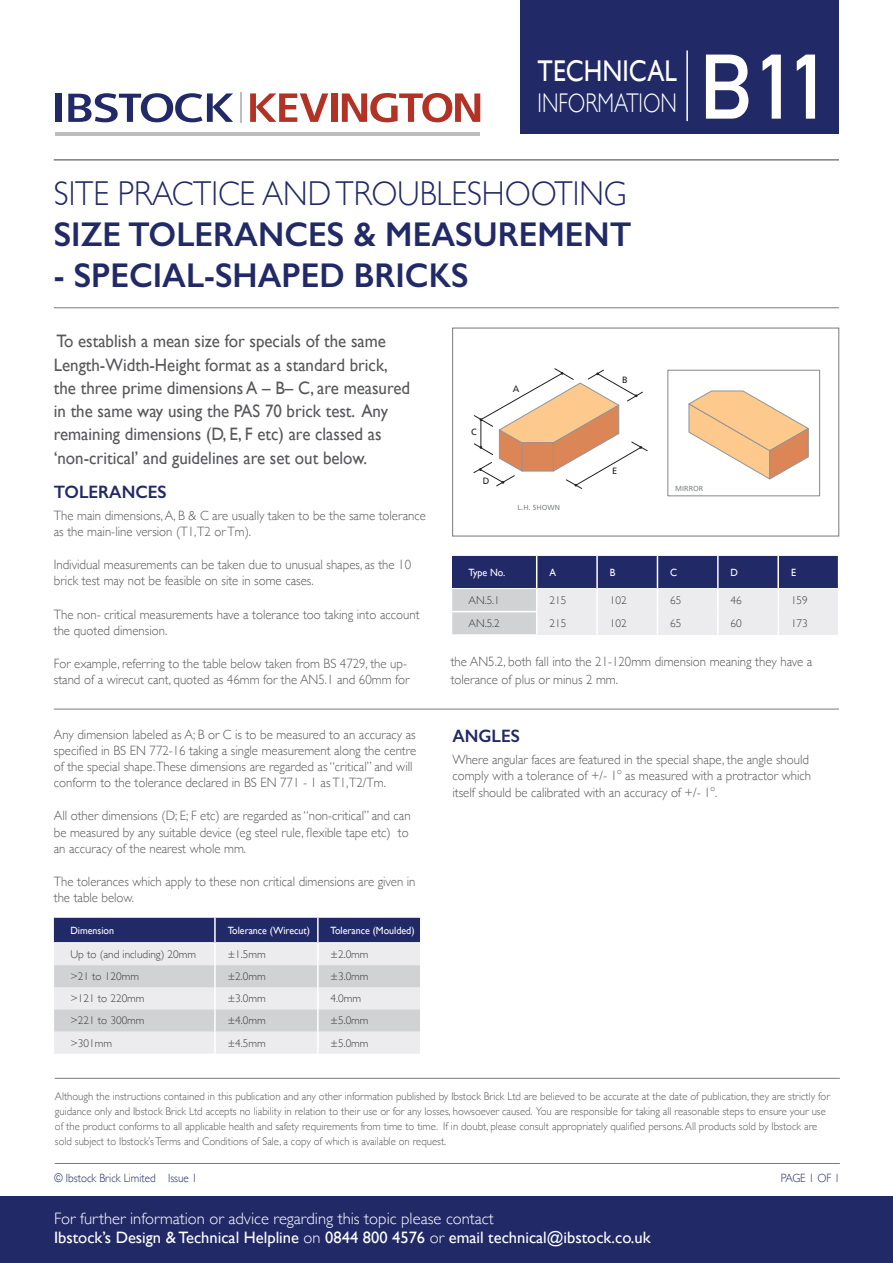
<style>
.page{position:relative;width:893px;height:1263px;background:#fff}
.page>*{position:absolute;margin:0;border:0;box-sizing:border-box;transform-origin:0 0}
.t1{font:700 90px "DIN Alternate";color:#fff;scale:.95 1}
.t2{font:300 34.5px/41.4px "Gill Sans";color:#212a67;scale:.92 1}
.t3{font:600 34.5px "Gill Sans";color:#212a67;scale:.95 1}
.t4{font:30px "Gill Sans";color:#fff;scale:.85 1}
.t5{font:300 27px "Gill Sans";color:#fff;scale:.79 1}
.t6{font:18px/23.2px "Gill Sans";color:#57585a;scale:.94 1}
.t7{font:600 18px "Gill Sans";color:#212a67;scale:.95 1}
.t8{font:16.5px/19.8px "Gill Sans";color:#fff}
.t9{font:300 13.5px/16.2px "Gill Sans";color:#57585a;scale:.95 1}
.t10{font:300 12px "Gill Sans";color:#212a67;scale:.92 1}
.t11{font:300 11.25px/15px "Gill Sans";color:#57585a;scale:.95 1}
.t12{font:300 11.25px "Gill Sans";color:#3e3e3f}
.t13{font:10.5px "Gill Sans";color:#fff;scale:.95 1}
.t14{font:9.15px "Frutiger";color:#231f20}
.t15{font:7.35px "Frutiger";color:#818983}
.s1{font-weight:600}
.s2{font-weight:300}
</style>
<div class="page">
<div style="left:0;top:1196px;width:893px;height:67px;background:#212a67"></div>
<hr style="left:55px;top:1078px;width:785px;height:1px;background:#787a7d">
<hr style="left:55px;top:1163px;width:785px;height:1px;background:#787a7d">
<hr style="left:54px;top:709px;width:785px;height:1px;background:#787a7d">
<svg style="left:688px;top:390px;width:121px;height:90px"></svg>
<div style="left:667px;top:370px;width:153px;height:126px;border:1px solid #818983"></div>
<svg style="left:473px;top:368px;width:175px;height:121px"></svg>
<div style="left:520px;top:0;width:319px;height:134px;background:#212a67"></div>
<hr style="left:686px;top:50px;width:2px;height:71px;background:#fff">
<hr style="left:54px;top:160px;width:785px;height:1px;background:#787a7d">
<hr style="left:54px;top:307px;width:785px;height:1px;background:#787a7d">
<svg style="left:451px;top:555px;width:388px;height:80px;background:#9a9db6"></svg>
<hr style="left:717px;top:589px;width:2px;height:23px;background:#fff">
<hr style="left:717px;top:612px;width:2px;height:23px;background:#fff">
<svg style="left:53px;top:917px;width:368px;height:137px;background:#c0c2ce"></svg>
<div style="left:452px;top:328px;width:387px;height:208px;border:1px solid #787a7d"></div>
<hr style="left:55px;top:132px;width:425px;height:4px;background:#bcbdc0">
<div style="left:55px;top:94px;width:6px;height:28px;background:#212a67"></div>
<div style="left:331px;top:93px;width:6px;height:29px;background:#b23326"></div>
<svg style="left:342px;top:93px;width:138px;height:29px"></svg>
<svg style="left:250px;top:93px;width:78px;height:29px"></svg>
<svg style="left:68px;top:93px;width:165px;height:29px"></svg>
<hr style="left:240px;top:92px;width:2px;height:30px;background:#bcbdc0">
<p class="t4" style="left:538px;top:54px;width:165px">TECHNICAL</p>
<p class="t5" style="left:538px;top:82px;width:178px">INFORMATION</p>
<p class="t2" style="left:54px;top:171px;width:630px">SITE PRACTICE AND TROUBLESHOOTING<br><span class="s1">SIZE TOLERANCES &amp; MEASUREMENT</span></p>
<p class="t3" style="left:54px;top:255px;width:438px">- SPECIAL-SHAPED BRICKS</p>
<p class="t6" style="left:54px;top:329px;width:381px">To establish a mean size for specials of the same Length-Width-Height format as a standard brick, the three prime dimensions A – B– C, are measured in the same way using the PAS 70 brick test. Any remaining dimensions (D, E, F etc) are classed as ‘non-critical’ and guidelines are set out below.</p>
<p class="t14" style="left:471px;top:426px;width:7px">C</p>
<p class="t14" style="left:483px;top:475px;width:8px">D</p>
<p class="t14" style="left:513px;top:383px;width:8px">A</p>
<p class="t14" style="left:622px;top:374px;width:7px">B</p>
<p class="t14" style="left:612px;top:466px;width:7px">E</p>
<p class="t1" style="left:699px;top:18px;width:141px">B11</p>
<p class="t7" style="left:54px;top:481px;width:120px">TOLERANCES</p>
<p class="t9" style="left:54px;top:506px;width:393px">The main dimensions, A, B &amp; C are usually taken to be the same tolerance as the main-line version (T1,T2 or Tm).</p>
<p class="t9" style="left:54px;top:556px;width:378px">Individual measurements can be taken due to unusual shapes, as the 10 brick test may not be feasible on site in some cases.</p>
<p class="t9" style="left:54px;top:605px;width:386px">The non- critical measurements have a tolerance too taking into account the quoted dimension.</p>
<p class="t9" style="left:54px;top:655px;width:376px">For example, referring to the table below taken from BS 4729, the up&shy;stand of a wirecut cant, quoted as 46mm for the AN5.1 and 60mm for</p>
<p class="t9" style="left:54px;top:725px;width:383px">Any dimension labeled as A; B or C is to be measured to an accuracy as specified in BS EN 772-16 taking a single measurement along the centre of the special shape.These dimensions are regarded as “critical” and will conform to the tolerance declared in BS EN 771 - 1 as T1,T2/Tm.</p>
<p class="t9" style="left:54px;top:807px;width:377px">All other dimensions (D; E; F etc) are regarded as “non-critical” and can be measured by any suitable device (eg steel rule, flexible tape etc) to an accuracy of the nearest whole mm.</p>
<p class="t9" style="left:54px;top:873px;width:382px">The tolerances which apply to these non critical dimensions are given in the table below.</p>
<p class="t13" style="left:70px;top:924px;width:47px">Dimension</p>
<p class="t13" style="left:228px;top:924px;width:88px">Tolerance (Wirecut)</p>
<p class="t13" style="left:331px;top:924px;width:90px">Tolerance (Moulded)</p>
<p class="t12" style="left:70px;top:945px;width:127px">Up to (and including) 20mm</p>
<p class="t12" style="left:228px;top:945px;width:40px">±1.5mm</p>
<p class="t12" style="left:331px;top:945px;width:40px">±2.0mm</p>
<p class="t12" style="left:70px;top:967px;width:70px">&gt;21 to 120mm</p>
<p class="t12" style="left:228px;top:967px;width:40px">±2.0mm</p>
<p class="t12" style="left:331px;top:967px;width:40px">±3.0mm</p>
<p class="t12" style="left:70px;top:990px;width:76px">&gt;121 to 220mm</p>
<p class="t12" style="left:228px;top:990px;width:40px">±3.0mm</p>
<p class="t12" style="left:331px;top:990px;width:32px">4.0mm</p>
<p class="t12" style="left:70px;top:1012px;width:76px">&gt;221 to 300mm</p>
<p class="t12" style="left:228px;top:1012px;width:40px">±4.0mm</p>
<p class="t12" style="left:331px;top:1012px;width:40px">±5.0mm</p>
<p class="t12" style="left:70px;top:1034px;width:43px">&gt;301mm</p>
<p class="t12" style="left:228px;top:1034px;width:40px">±4.5mm</p>
<p class="t12" style="left:331px;top:1034px;width:40px">±5.0mm</p>
<p class="t15" style="left:518px;top:503px;width:44px">L.H. SHOWN</p>
<p class="t15" style="left:675px;top:484px;width:30px">MIRROR</p>
<p class="t13" style="left:468px;top:566px;width:40px">Type No.</p>
<p class="t13" style="left:549px;top:566px;width:9px">A</p>
<p class="t13" style="left:610px;top:566px;width:7px">B</p>
<p class="t13" style="left:670px;top:566px;width:9px">C</p>
<p class="t13" style="left:731px;top:566px;width:9px">D</p>
<p class="t13" style="left:791px;top:566px;width:7px">E</p>
<p class="t12" style="left:468px;top:591px;width:33px">AN.5.1</p>
<p class="t12" style="left:549px;top:592px;width:18px">215</p>
<p class="t12" style="left:610px;top:592px;width:18px">102</p>
<p class="t12" style="left:670px;top:591px;width:13px">65</p>
<p class="t12" style="left:731px;top:592px;width:13px">46</p>
<p class="t12" style="left:791px;top:592px;width:18px">159</p>
<p class="t12" style="left:468px;top:615px;width:33px">AN.5.2</p>
<p class="t12" style="left:549px;top:615px;width:18px">215</p>
<p class="t12" style="left:610px;top:615px;width:18px">102</p>
<p class="t12" style="left:670px;top:615px;width:13px">65</p>
<p class="t12" style="left:731px;top:615px;width:13px">60</p>
<p class="t12" style="left:791px;top:615px;width:18px">173</p>
<p class="t9" style="left:451px;top:652px;width:382px;line-height:18px">the AN5.2, both fall into the 21-120mm dimension meaning they have a tolerance of plus or minus 2 mm.</p>
<p class="t7" style="left:452px;top:725px;width:73px">ANGLES</p>
<p class="t9" style="left:452px;top:751px;width:379px">Where angular faces are featured in the special shape, the angle should comply with a tolerance of +/- 1<sup>o</sup> as measured with a protractor which itself should be calibrated with an accuracy of +/- 1<sup>o</sup>.</p>
<p class="t11" style="left:55px;top:1088px;width:817px">Although the instructions contained in this publication and any other information published by Ibstock Brick Ltd are believed to be accurate at the date of publication, they are strictly for guidance only and Ibstock Brick Ltd accepts no liability in relation to their use or for any losses, howsoever caused. You are responsible for taking all reasonable steps to ensure your use of the product conforms to all applicable health and safety requirements from time to time. If in doubt, please consult appropriately qualified persons. All products sold by Ibstock are sold subject to Ibstock’s Terms and Conditions of Sale, a copy of which is available on request.</p>
<p class="t10" style="left:781px;top:1168px;width:66px">PAGE 1 OF 1</p>
<p class="t10" style="left:54px;top:1168px;width:157px">© Ibstock Brick Limited Issue 1</p>
<p class="t8" style="left:54px;top:1208px;width:598px"><span class="s2">For further information or advice regarding this topic please contact<br></span>Ibstock’s Design &amp; Technical Helpline <span class="s2">on</span> 0844 800 4576 <span class="s2">or</span> email technical@ibstock.co.uk</p>
</div>
